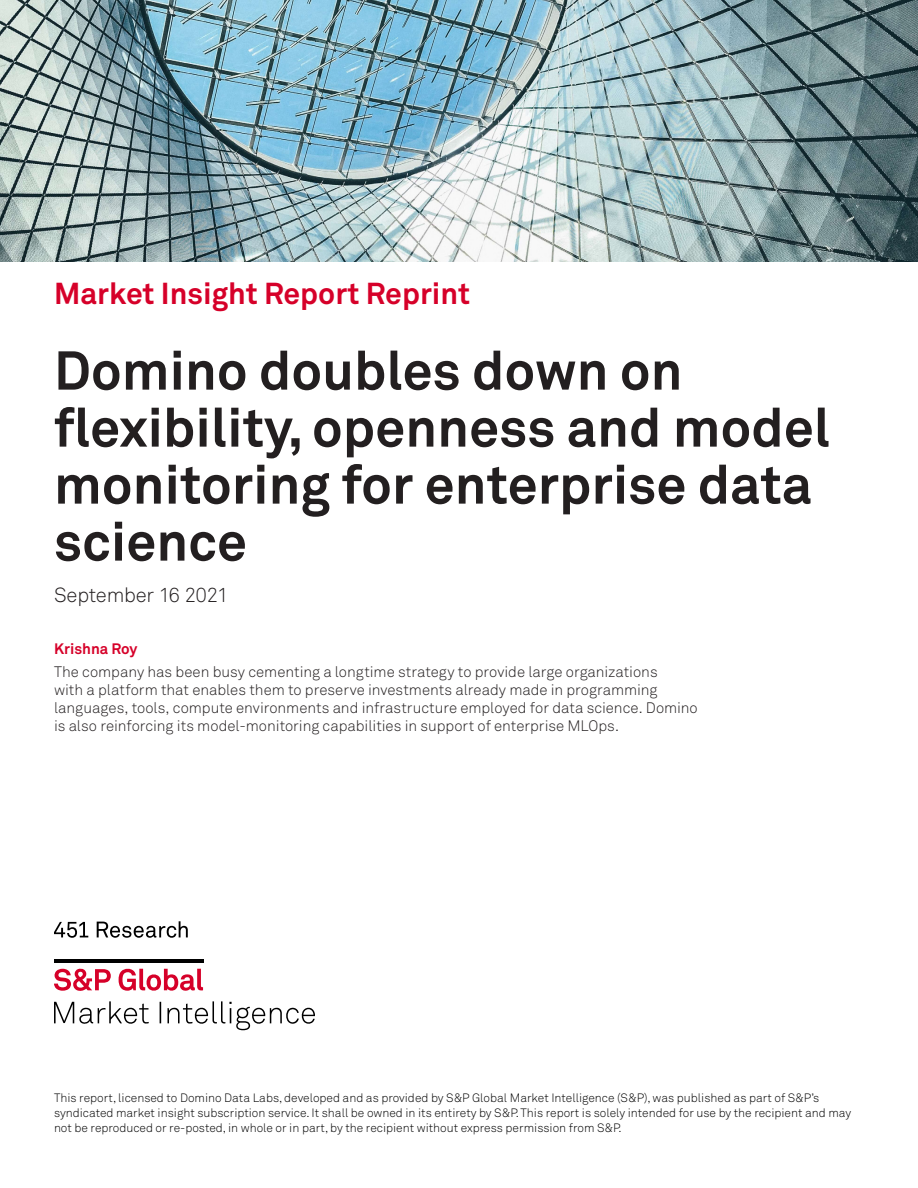
<style>
.page{position:relative;width:918px;height:1188px;background:#fff}
.page>*{position:absolute;margin:0;border:0;box-sizing:border-box;transform-origin:0 0}
.t1{font:700 54px/57px "Akkurat Pro";color:#231f20}
.Report_type{font:700 30px "Akkurat Pro";color:#d60029}
.Date{font:300 20.25px "Akkurat Pro";letter-spacing:-.015em;color:#231f20}
.Hook{font:300 15px/18px "Akkurat Pro";color:#231f20}
.Author{font:700 15px "Akkurat Pro";color:#d60029}
.Legal_Text{font:300 12px/15px "Akkurat Pro";color:#000}
</style>
<div class="page">
<img style="left:0;top:0;width:918px;height:262px">
<svg style="left:54px;top:1001px;width:261px;height:29px"></svg>
<svg style="left:54px;top:968px;width:149px;height:23px"></svg>
<hr style="left:54px;top:959px;width:149px;height:3px;background:#000">
<svg style="left:54px;top:922px;width:34px;height:16px"></svg>
<svg style="left:97px;top:921px;width:91px;height:17px"></svg>
<p class="Report_type" style="left:54px;top:275px;width:418px">Market Insight Report Reprint</p>
<p class="t1" style="left:54px;top:342px;width:778px">Domino doubles down on flexibility, openness and model monitoring for enterprise data science</p>
<p class="Date" style="left:54px;top:583px;width:176px">September 16 2021</p>
<p class="Author" style="left:54px;top:640px;width:85px">Krishna Roy</p>
<p class="Hook" style="left:54px;top:662px;width:645px">The company has been busy cementing a longtime strategy to provide large organizations<br>with a platform that enables them to preserve investments already made in programming languages, tools, compute environments and infrastructure employed for data science. Domino is also reinforcing its model-monitoring capabilities in support of enterprise MLOps.</p>
<p class="Legal_Text" style="left:54px;top:1091px;width:799px">This report, licensed to Domino Data Labs, developed and as provided by S&amp;P Global Market Intelligence (S&amp;P), was published as part of S&amp;P’s syndicated market insight subscription service. It shall be owned in its entirety by S&amp;P. This report is solely intended for use by the recipient and may not be reproduced or re-posted, in whole or in part, by the recipient without express permission from S&amp;P.</p>
</div>
